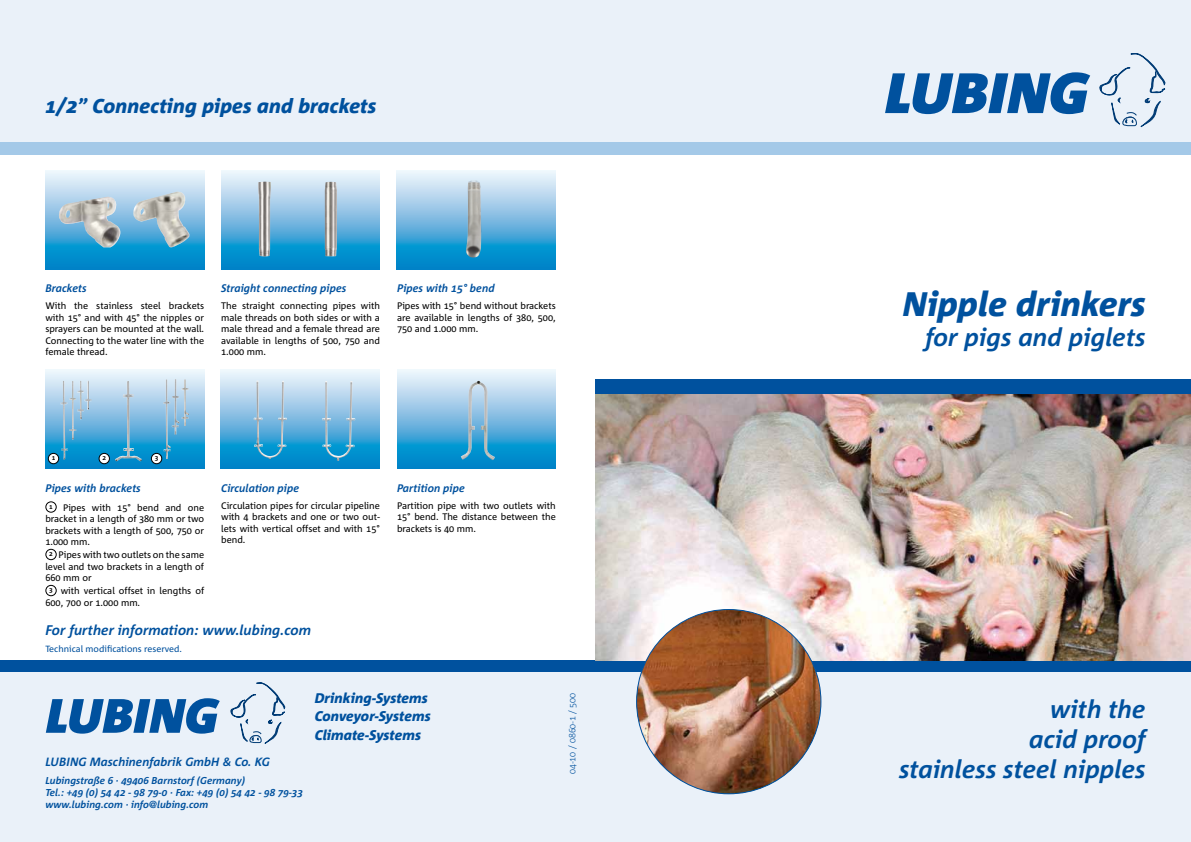
<style>
.page{position:relative;width:1191px;height:842px;background:#fff}
.page>*{position:absolute;margin:0;border:0;box-sizing:border-box;transform-origin:0 0}
.t1{font:italic 800 34px "Agro Sans";color:#00519e}
.t2{font:italic 700 25px/30px "Agro Sans";color:#00519e;text-align:right}
.t3{font:italic 800 20px "Agro Sans";color:#00519e}
.t4{font:italic 800 14px/18.5px "Agro Sans";color:#00519e}
.t5{font:italic 700 14px "Agro Sans";color:#00519e}
.t6{font:italic 700 12px "Agro Sans";color:#00519e}
.t7{font:italic 700 11px "Agro Sans";color:#00519e}
.t8{font:italic 700 10px/12px "Agro Sans";color:#00519e}
.t9{font:9.5px/11.4px "Agro Sans";color:#000;text-align:justify}
.t10{font:9px "Agro Sans";color:#00519e}
.t11{font:300 9px "Agro Sans";color:#00519e}
.t12{font:700 6.6px "Agro Sans";color:#000}
.s1{font-family:"Helvetica Neue LT Std"}
</style>
<div class="page">
<div style="left:0;top:0;width:1191px;height:142px;background:#eaf1f9"></div>
<div style="left:0;top:142px;width:1191px;height:12px;background:#a4c9e8"></div>
<div style="left:0;top:672px;width:1191px;height:170px;background:#eaf1f9"></div>
<div style="left:0;top:660px;width:1191px;height:12px;background:#00519e"></div>
<div style="left:595px;top:380px;width:596px;height:14px;background:#00519e"></div>
<svg style="left:46px;top:698px;width:174px;height:36px"></svg>
<svg style="left:885px;top:72px;width:205px;height:42px"></svg>
<svg style="left:1099px;top:53px;width:66px;height:74px"></svg>
<svg style="left:231px;top:682px;width:54px;height:62px"></svg>
<svg style="left:221px;top:369px;width:158px;height:100px;background:#74bbe1"></svg>
<svg style="left:397px;top:369px;width:159px;height:100px;background:#73bae1"></svg>
<img style="left:461px;top:381px;width:34px;height:79px">
<svg style="left:46px;top:502px;width:10px;height:10px"></svg>
<div style="left:45px;top:501px;width:12px;height:12px;border:1px solid #000;border-radius:50%"></div>
<div style="left:45px;top:549px;width:12px;height:11px;border:1px solid #000;border-radius:50%"></div>
<div style="left:45px;top:585px;width:12px;height:11px;border:1px solid #000;border-radius:50%"></div>
<svg style="left:45px;top:170px;width:159px;height:99px;background:#72bce2"></svg>
<img style="left:58px;top:197px;width:65px;height:50px">
<img style="left:132px;top:191px;width:57px;height:57px">
<img style="left:322px;top:381px;width:34px;height:80px">
<img style="left:253px;top:380px;width:34px;height:79px">
<svg style="left:46px;top:369px;width:158px;height:100px;background:#74bbe1"></svg>
<img style="left:115px;top:381px;width:27px;height:81px">
<img style="left:60px;top:381px;width:32px;height:79px">
<div style="left:48px;top:453px;width:11px;height:11px;background:#fff;border-radius:50%"></div>
<div style="left:48px;top:453px;width:11px;height:11px;border:1px solid #000;border-radius:50%"></div>
<div style="left:151px;top:453px;width:11px;height:11px;background:#fff;border-radius:50%"></div>
<div style="left:151px;top:453px;width:11px;height:11px;border:1px solid #000;border-radius:50%"></div>
<div style="left:99px;top:453px;width:10px;height:11px;background:#fff;border-radius:50%"></div>
<div style="left:99px;top:453px;width:11px;height:11px;border:1px solid #000;border-radius:50%"></div>
<svg style="left:221px;top:170px;width:159px;height:99px;background:#72bae1"></svg>
<svg style="left:397px;top:170px;width:159px;height:99px;background:#72bae1"></svg>
<img style="left:466px;top:180px;width:16px;height:78px">
<img style="left:258px;top:182px;width:13px;height:75px">
<img style="left:325px;top:182px;width:12px;height:74px">
<img style="left:595px;top:394px;width:596px;height:266px">
<img style="left:636px;top:609px;width:185px;height:185px;border-radius:92px">
<img style="left:181px;top:379px;width:8px;height:47px">
<img style="left:163px;top:379px;width:8px;height:80px">
<img style="left:171px;top:379px;width:9px;height:55px">
<h3 class="t3" style="left:45px;top:95px;width:332px">1/2” Connecting pipes and brackets</h3>
<p class="t7" style="left:45px;top:282px;width:43px">Brackets</p>
<p class="t9" style="left:45px;top:300px;width:160px">With the stainless steel brackets with 15° and with 45° the nipples or sprayers can be mounted at the wall.<br>Connecting to the water line with the female thread.</p>
<p class="t7" style="left:221px;top:282px;width:127px">Straight connecting pipes</p>
<p class="t9" style="left:221px;top:300px;width:160px">The straight connecting pipes with male threads on both sides or with a male thread and a female thread are available in lengths of 500, 750 and 1.000 mm.</p>
<p class="t7" style="left:397px;top:282px;width:99px">Pipes with 15° bend</p>
<p class="t9" style="left:397px;top:300px;width:160px">Pipes with 15° bend without brackets are available in lengths of 380, 500, 750 and 1.000 mm.</p>
<p class="t12" style="left:52px;top:454px;width:5px">1</p>
<p class="t12" style="left:102px;top:454px;width:5px">2</p>
<p class="t12" style="left:155px;top:454px;width:5px">3</p>
<p class="t7" style="left:45px;top:482px;width:97px">Pipes with brackets</p>
<p class="t9" style="left:45px;top:502px;width:160px;text-indent:4px"><sup>1</sup> Pipes with 15° bend and one bracket in a length of 380 mm or two brackets with a length of 500, 750 or 1.000 mm.</p>
<p class="t9" style="left:45px;top:549px;width:160px;text-indent:4px"><sup>2</sup> Pipes with two outlets on the same level and two brackets in a length of 660 mm or</p>
<p class="t9" style="left:45px;top:585px;width:160px;text-indent:4px"><sup>3</sup> with vertical offset in lengths of<br>600, 700 or 1.000 mm.</p>
<p class="t7" style="left:221px;top:482px;width:79px">Circulation pipe</p>
<p class="t9" style="left:221px;top:500px;width:160px">Circulation pipes for circular pipeline with 4 brackets and one or two out&shy;lets with vertical offset and with 15° bend.</p>
<h3 class="t5" style="left:45px;top:623px;width:267px">For further information: www.lubing.com</h3>
<p class="t10" style="left:45px;top:644px;width:138px">Technical modifications reserved.</p>
<p class="t7" style="left:397px;top:482px;width:69px">Partition pipe</p>
<p class="t9" style="left:397px;top:500px;width:160px">Partition pipe with two outlets with 15° bend. The distance between the brackets is 40 mm.</p>
<p class="t6" style="left:45px;top:755px;width:226px">LUBING Maschinenfabrik GmbH &amp; Co. KG</p>
<p class="t8" style="left:45px;top:774px;width:259px">Lubingstraße 6 · 49406 Barnstorf (Germany)<br>Tel.: +49 (0) 54 42 - 98 79-0 · Fax: +49 (0) 54 42 - 98 79-33 www.lubing.com · info<span class="s1">@</span>lubing.com</p>
<h3 class="t4" style="left:315px;top:689px;width:117px">Drinking-Systems<br>Conveyor-Systems<br>Climate-Systems</h3>
<p class="t11" style="left:567px;top:774px;width:83px;rotate:-90deg">04-10 / 0860-1 / 500</p>
<h1 class="t1" style="left:903px;top:285px;width:244px">Nipple drinkers</h1>
<h2 class="t2" style="left:925px;top:322px;width:222px">for pigs and piglets</h2>
<h2 class="t2" style="left:899px;top:695px;width:248px">with the<br>acid proof<br>stainless steel nipples</h2>
</div>
